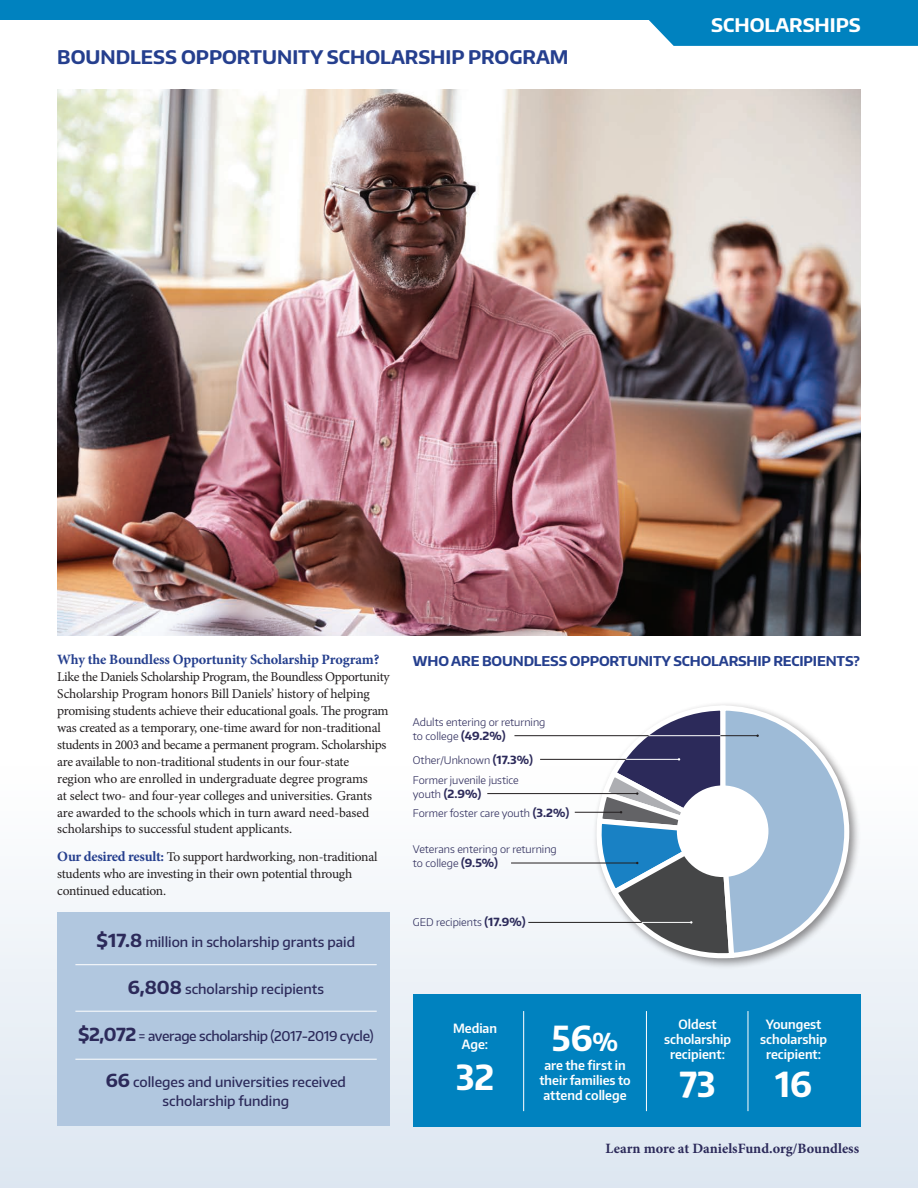
<style>
.page{position:relative;width:918px;height:1188px;background:#fff}
.page>*{position:absolute;margin:0;border:0;box-sizing:border-box;transform-origin:0 0}
.t1{font:700 34.5px "Encode Sans Narrow";color:#fff}
.t2{font:700 18.75px "Encode Sans";color:#253f8e}
.t3{font:700 18.75px "Encode Sans";color:#fff}
.t4{font:700 14.25px "Minion Pro";letter-spacing:-.01em;color:#253f8e}
.t5{font:700 14.25px "Minion Pro";color:#2c2a5a}
.t6{font:13.5px/16.8px "Minion Pro";letter-spacing:-.02em;color:#231f20}
.t7{font:500 13.5px/18.5px "Encode Sans";color:#2c2a5a;text-align:center}
.t8{font:700 13.5px "Encode Sans";letter-spacing:-.01em;color:#253f8e}
.t9{font:500 13.5px "Encode Sans";letter-spacing:-.025em;color:#2c2a5a}
.t10{font:600 12.75px/15.3px "Encode Sans Narrow";color:#fff;text-align:center}
.t11{font:700 11.25px "Encode Sans";color:#2c2a5a}
.t12{font:300 10.5px/13.8px "Encode Sans";color:#2c2a5a}
.s1{font-weight:700;font-size:14.25px;color:#253f8e}
.s2{font-weight:700;font-size:18px}
.s3{font-weight:700;font-size:11.25px}
.s4{font-weight:300;font-size:10.5px}
.s5{font-size:24.75px}
</style>
<div class="page">
<div style="left:0;top:766px;width:918px;height:422px;background:linear-gradient(to bottom,#fffffe,#dbe5f0)"></div>
<div style="left:413px;top:994px;width:448px;height:132px;background:#0082bf"></div>
<hr style="left:523px;top:1011px;width:1px;height:100px;background:#fff">
<hr style="left:646px;top:1011px;width:1px;height:100px;background:#fff">
<hr style="left:748px;top:1011px;width:1px;height:100px;background:#fff">
<img style="left:57px;top:90px;width:804px;height:545px">
<div style="left:57px;top:913px;width:333px;height:213px;background:#b1c7df"></div>
<div style="left:592px;top:701px;width:268px;height:269px;background:#231f20;opacity:.5"></div>
<hr style="left:514px;top:735px;width:136px;height:1px;background:#231f20">
<hr style="left:528px;top:922px;width:114px;height:1px;background:#231f20">
<hr style="left:487px;top:793px;width:150px;height:1px;background:#231f20">
<hr style="left:511px;top:863px;width:126px;height:1px;background:#231f20">
<hr style="left:575px;top:812px;width:46px;height:1px;background:#231f20">
<svg style="left:594px;top:703px;width:258px;height:258px"></svg>
<hr style="left:540px;top:759px;width:86px;height:1px;background:#231f20">
<hr style="left:75px;top:964px;width:302px;height:1px;background:#fff">
<hr style="left:75px;top:1011px;width:302px;height:1px;background:#fff">
<hr style="left:75px;top:1059px;width:302px;height:1px;background:#fff">
<div style="left:0;top:0;width:918px;height:19px;background:#0082bf"></div>
<svg style="left:641px;top:19px;width:277px;height:27px;background:#128bc3"></svg>
<h2 class="t2" style="left:57px;top:45px;width:513px">BOUNDLESS OPPORTUNITY SCHOLARSHIP PROGRAM</h2>
<h2 class="t3" style="left:711px;top:12px;width:151px">SCHOLARSHIPS</h2>
<p class="t4" style="left:57px;top:650px;width:324px">Why the Boundless Opportunity Scholarship Program?</p>
<p class="t6" style="left:57px;top:669px;width:334px">Like the Daniels Scholarship Program, the Boundless Opportunity Scholarship Program honors Bill Daniels’ history of helping promising students achieve their educational goals. The program was created as a temporary, one-time award for non-traditional students in 2003 and became a permanent program. Scholarships are available to non-traditional students in our four-state<br>region who are enrolled in undergraduate degree programs<br>at select two- and four-year colleges and universities. Grants are awarded to the schools which in turn award need-based scholarships to successful student applicants.</p>
<p class="t6" style="left:57px;top:849px;width:322px"><span class="s1">Our desired result:</span> To support hardworking, non-traditional students who are investing in their own potential through continued education.</p>
<p class="t7" style="left:97px;top:933px;width:260px"><span class="s2">$17.8</span> million in scholarship grants paid</p>
<p class="t7" style="left:128px;top:979px;width:198px"><span class="s2">6,808</span> scholarship recipients</p>
<p class="t9" style="left:78px;top:1027px;width:297px"><span class="s2">$2,072</span> = average scholarship (2017-2019 cycle)</p>
<p class="t7" style="left:106px;top:1073px;width:242px"><span class="s2">66</span> colleges and universities received scholarship funding</p>
<p class="t8" style="left:413px;top:652px;width:449px">WHO ARE BOUNDLESS OPPORTUNITY SCHOLARSHIP RECIPIENTS?</p>
<p class="t12" style="left:413px;top:715px;width:134px">Adults entering or returning to college <span class="s3">(49.2%)</span></p>
<p class="t12" style="left:413px;top:773px;width:107px">Former juvenile justice</p>
<p class="t11" style="left:413px;top:786px;width:70px"><span class="s4">youth</span> (2.9%)</p>
<p class="t12" style="left:413px;top:806px;width:158px">Former foster care youth <span class="s3">(3.2%)</span></p>
<p class="t12" style="left:413px;top:842px;width:145px">Veterans entering or returning to college <span class="s3">(9.5%)</span></p>
<p class="t12" style="left:413px;top:753px;width:122px">Other/Unknown <span class="s3">(17.3%)</span></p>
<p class="t12" style="left:413px;top:915px;width:114px">GED recipients <span class="s3">(17.9%)</span></p>
<p class="t10" style="left:453px;top:1021px;width:46px">Median<br>Age:</p>
<h1 class="t1" style="left:456px;top:1055px;width:40px">32</h1>
<h1 class="t1" style="left:552px;top:1016px;width:68px">56<span class="s5">%</span></h1>
<p class="t10" style="left:539px;top:1057px;width:93px">are the first in their families to attend college</p>
<p class="t10" style="left:664px;top:1016px;width:68px">Oldest scholarship recipient:</p>
<h1 class="t1" style="left:679px;top:1061px;width:38px">73</h1>
<p class="t10" style="left:760px;top:1016px;width:68px">Youngest scholarship recipient:</p>
<h1 class="t1" style="left:775px;top:1061px;width:39px">16</h1>
<p class="t5" style="left:606px;top:1138px;width:255px">Learn more at DanielsFund.org/Boundless</p>
</div>
